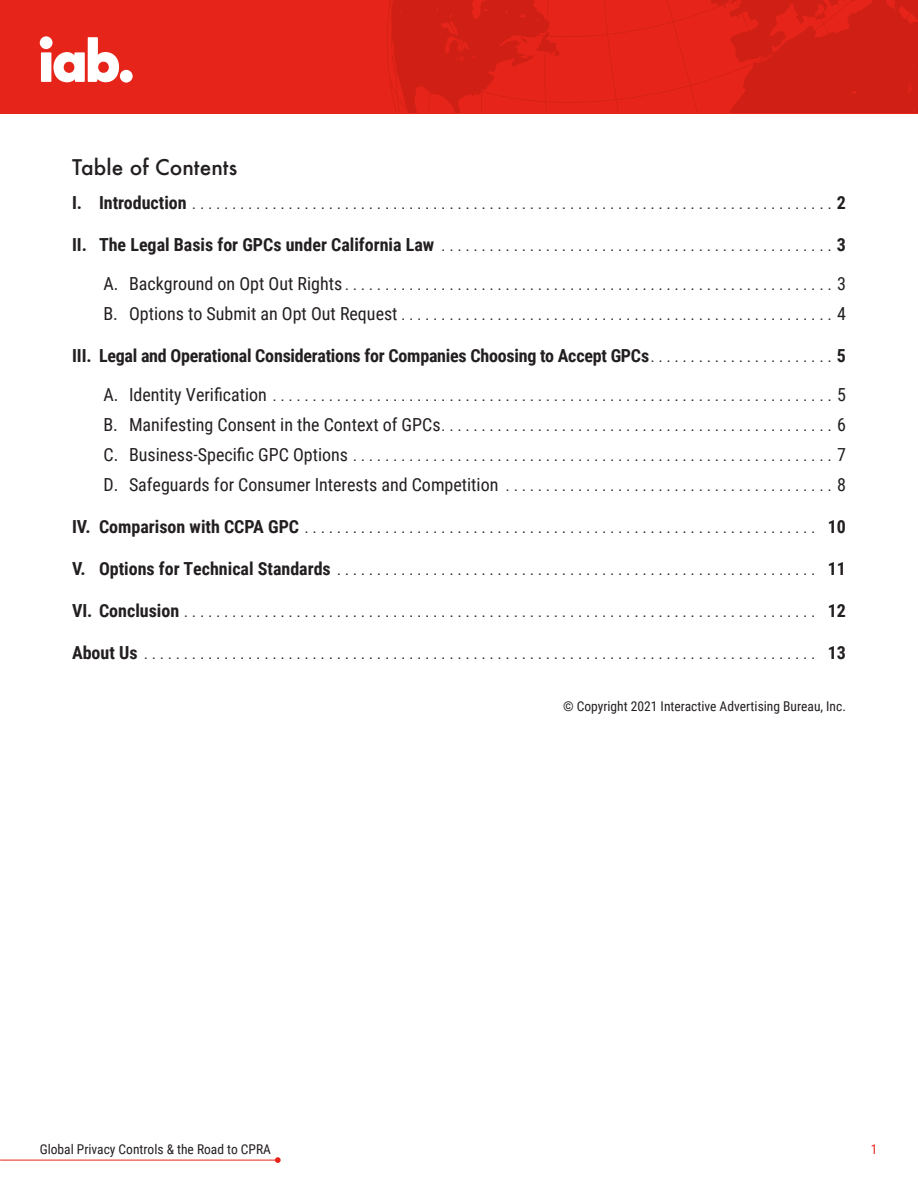
<style>
.page{position:relative;width:918px;height:1188px;background:#fff}
.page>*{position:absolute;margin:0;border:0;box-sizing:border-box;transform-origin:0 0}
.Headline{font:500 21px "Futura";color:#231f20}
.t1{font:700 18px "Roboto Condensed";letter-spacing:-.015em;color:#231f20}
.t2{font:18px "Roboto Condensed";color:#231f20}
.Body{font:13.5px "Roboto Condensed";color:#231f20}
.t3{font:13.5px "Roboto Condensed";color:#e72419}
.t4{font:700 10.5px "Roboto Condensed";color:#231f20}
.s1{font-size:18px}
.s2{font-weight:400;font-size:18px}
.s3{font-size:10.5px}
.s4{font-weight:700;font-size:10.5px}
</style>
<div class="page">
<div style="left:0;top:0;width:918px;height:114px;background:#e72419"></div>
<hr style="left:0;top:1160px;width:278px;height:1px;background:#e72419">
<svg style="left:275px;top:1157px;width:6px;height:6px"></svg>
<div style="left:40px;top:36px;width:13px;height:13px;background:#fff;border-radius:50%"></div>
<div style="left:120px;top:70px;width:13px;height:13px;background:#fff;border-radius:50%"></div>
<div style="left:41px;top:52px;width:10px;height:30px;background:#fff"></div>
<svg style="left:53px;top:37px;width:66px;height:45px"></svg>
<svg style="left:388px;top:0;width:530px;height:112px"></svg>
<p class="Headline" style="left:72px;top:153px;width:167px">Table of Contents</p>
<p class="t4" style="left:72px;top:198px;width:776px"><span class="s1">I. Introduction</span>................................................................................<span class="s1">2</span></p>
<p class="t4" style="left:72px;top:240px;width:776px"><span class="s1">II. The Legal Basis for GPCs under California Law</span> .................................................<span class="s1">3</span></p>
<p class="t4" style="left:104px;top:279px;width:744px"><span class="s2">A.Background on Opt Out Rights</span>.............................................................<span class="s2">3</span></p>
<p class="t4" style="left:104px;top:309px;width:744px"><span class="s2">B. Options to Submit an Opt Out Request</span>......................................................<span class="s2">4</span></p>
<p class="t1" style="left:72px;top:343px;width:776px">III. Legal and Operational Considerations for Companies Choosing to Accept GPCs <span class="s3">. . . . . . . . . . . . . . . . . . . . . . .</span> 5</p>
<p class="t4" style="left:104px;top:390px;width:744px"><span class="s2">A. IdentityVerification</span>......................................................................<span class="s2">5</span></p>
<p class="t4" style="left:104px;top:420px;width:744px"><span class="s2">B. Manifesting Consent in the Context of GPCs</span>.................................................<span class="s2">6</span></p>
<p class="t4" style="left:104px;top:450px;width:744px"><span class="s2">C. Business-SpecificGPCOptions</span>............................................................<span class="s2">7</span></p>
<p class="t2" style="left:104px;top:472px;width:744px">D.Safeguards for Consumer Interests and Competition <span class="s4">.........................................</span>8</p>
<p class="t4" style="left:72px;top:522px;width:776px"><span class="s1">IV.Comparison with CCPA GPC</span>................................................................ <span class="s1">10</span></p>
<p class="t4" style="left:72px;top:564px;width:776px"><span class="s1">V. Options for Technical Standards</span> ............................................................ <span class="s1">11</span></p>
<p class="t4" style="left:72px;top:606px;width:776px"><span class="s1">VI.Conclusion</span>............................................................................... <span class="s1">12</span></p>
<p class="t4" style="left:72px;top:648px;width:776px"><span class="s1">About Us</span> .................................................................................... <span class="s1">13</span></p>
<p class="Body" style="left:563px;top:696px;width:284px">© Copyright 2021 Interactive Advertising Bureau, Inc.</p>
<p class="Body" style="left:40px;top:1140px;width:233px">Global Privacy Controls &amp; the Road to CPRA</p>
<p class="t3" style="left:871px;top:1140px;width:8px">1</p>
</div>
